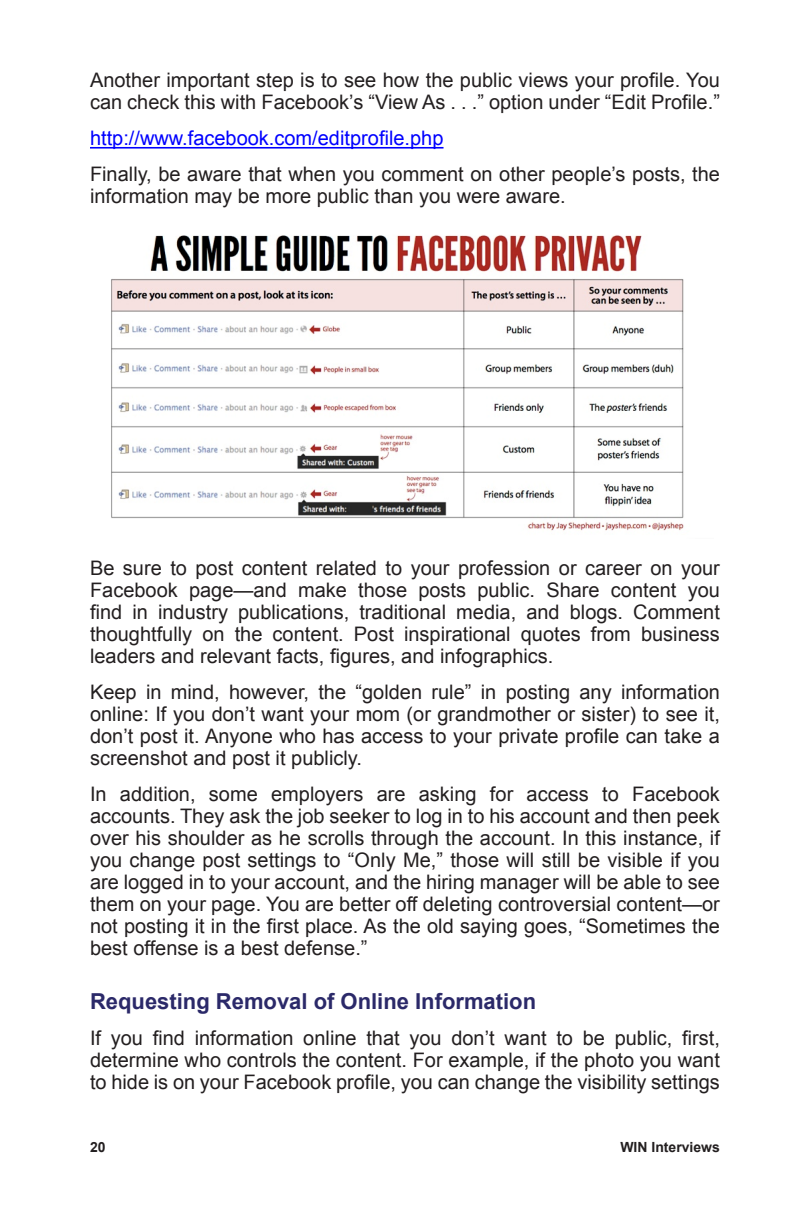
<style>
.page{position:relative;width:792px;height:1224px;background:#fff}
.page>*{position:absolute;margin:0;border:0;box-sizing:border-box;transform-origin:0 0}
.head_2{font:700 22px "Arial";color:#2b2969}
.Rule_text{font:20px/22px "Arial";color:#231f20;text-align:justify}
.Rule_text-2{font:20px "Arial";color:#00f}
.t1{font:700 14px "Arial";color:#231f20}
</style>
<div class="page">
<hr style="left:90px;top:147px;width:354px;height:2px;background:#00f">
<img style="left:111px;top:235px;width:573px;height:296px">
<p class="Rule_text" style="left:90px;top:69px;width:631px">Another important step is to see how the public views your profile. You can check this with Facebook’s “View As . . .” option under “Edit Profile.”</p>
<p class="Rule_text-2" style="left:90px;top:124px;width:355px">http://www.facebook.com/editprofile.php</p>
<p class="Rule_text" style="left:90px;top:163px;width:631px">Finally, be aware that when you comment on other people’s posts, the information may be more public than you were aware.</p>
<p class="Rule_text" style="left:90px;top:557px;width:631px">Be sure to post content related to your profession or career on your Facebook page—and make those posts public. Share content you find in industry publications, traditional media, and blogs. Comment thoughtfully on the content. Post inspirational quotes from business leaders and relevant facts, figures, and infographics.</p>
<p class="Rule_text" style="left:90px;top:681px;width:632px">Keep in mind, however, the “golden rule” in posting any information online: If you don’t want your mom (or grandmother or sister) to see it, don’t post it. Anyone who has access to your private profile can take a screenshot and post it publicly.</p>
<p class="Rule_text" style="left:90px;top:783px;width:631px">In addition, some employers are asking for access to Facebook accounts. They ask the job seeker to log in to his account and then peek over his shoulder as he scrolls through the account. In this instance, if you change post settings to “Only Me,” those will still be visible if you are logged in to your account, and the hiring manager will be able to see them on your page. You are better off deleting controversial content—or not posting it in the first place. As the old saying goes, “Sometimes the best offense is a best defense.”</p>
<p class="head_2" style="left:90px;top:987px;width:448px">Requesting Removal of Online Information</p>
<p class="Rule_text" style="left:90px;top:1027px;width:631px">If you find information online that you don’t want to be public, first, determine who controls the content. For example, if the photo you want to hide is on your Facebook profile, you can change the visibility settings</p>
<p class="t1" style="left:90px;top:1138px;width:17px">20</p>
<p class="t1" style="left:620px;top:1138px;width:101px">WIN Interviews</p>
</div>
